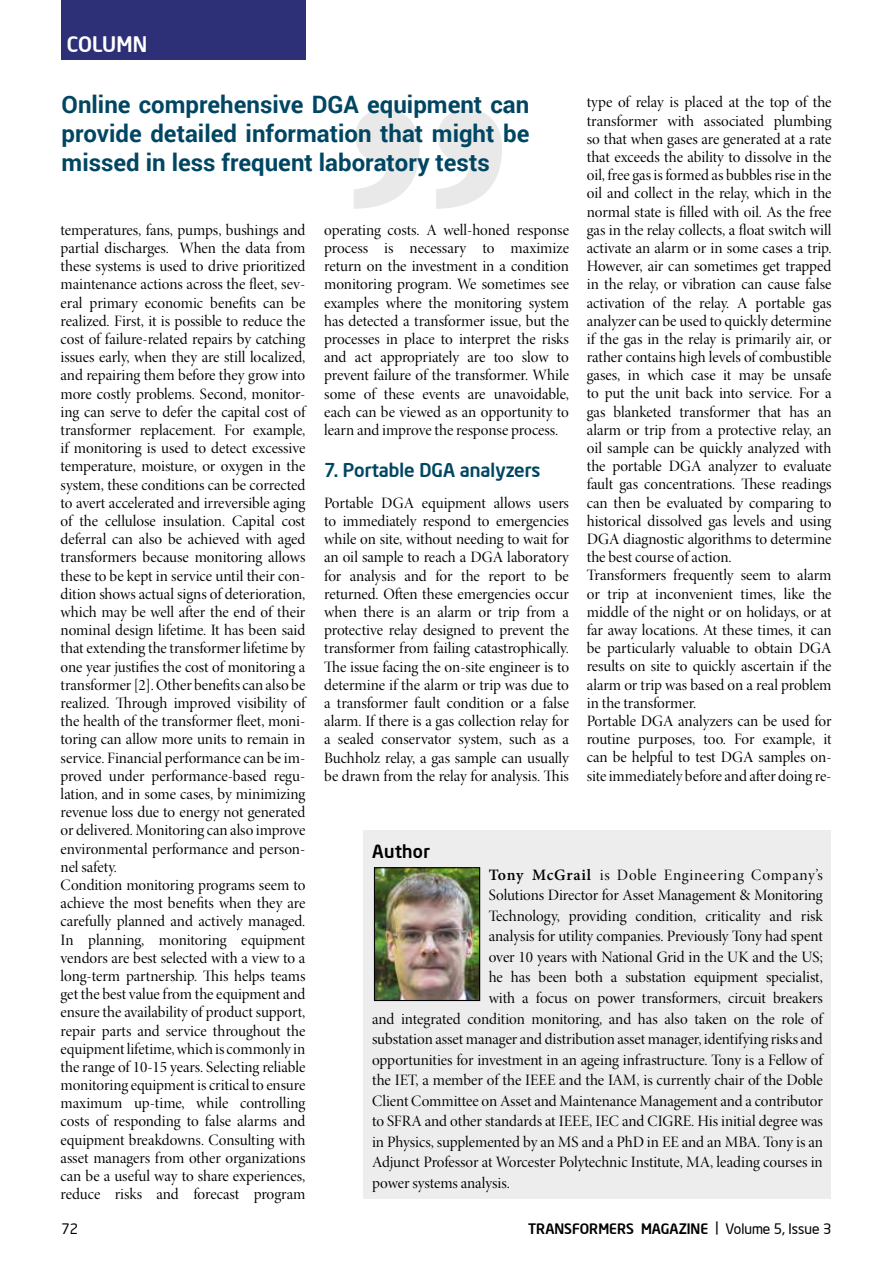
<style>
.page{position:relative;width:893px;height:1263px;background:#fff}
.page>*{position:absolute;margin:0;border:0;box-sizing:border-box;transform-origin:0 0}
.t1{font:700 24px/28.8px "Roboto";color:#004662;text-align:justify}
.t2{font:500 21px "Neo Sans Intel";letter-spacing:.01em;color:#fff}
.t3{font:500 18.75px "Neo Sans Intel";color:#004662}
.t4{font:500 18px "Neo Sans Intel";letter-spacing:.02em;color:#000}
.t5{font:15.9px/18.1px "Minion Pro Disp";letter-spacing:-.005em;color:#000}
.t6{font:15.9px "Minion Pro Disp";letter-spacing:.05em;color:#000}
.t7{font:500 14.25px "Neo Sans Intel";color:#000}
.t8{font:14.25px "Neo Sans Intel";color:#000}
.s1{font-family:"Minion Pro";font-weight:600}
.s2{font-weight:400}
</style>
<div class="page">
<svg style="left:354px;top:109px;width:148px;height:100px"></svg>
<div style="left:364px;top:831px;width:467px;height:368px;background:#ededed"></div>
<img style="left:376px;top:869px;width:102px;height:130px">
<div style="left:374px;top:867px;width:106px;height:134px;border:1px solid #000"></div>
<div style="left:62px;top:0;width:244px;height:60px;background:#2d3077"></div>
<h2 class="t2" style="left:67px;top:31px;width:82px">COLUMN</h2>
<h1 class="t1" style="left:62px;top:89px;width:469px">Online comprehensive DGA equipment can provide detailed information that might be missed in less frequent laboratory tests</h1>
<p class="t5" style="left:587px;top:94px;width:246px">type of relay is placed at the top of the transformer with associated plumbing so that when gases are generated at a rate that exceeds the ability to dissolve in the oil, free gas is formed as bubbles rise in the oil and collect in the relay, which in the normal state is filled with oil. As the free gas in the relay collects, a float switch will activate an alarm or in some cases a trip.<br>However, air can sometimes get trapped in the relay, or vibration can cause false activation of the relay. A portable gas analyzer can be used to quickly determine if the gas in the relay is primarily air, or rather contains high levels of combustible gases, in which case it may be unsafe to put the unit back into service. For a gas blanketed transformer that has an alarm or trip from a protective relay, an oil sample can be quickly analyzed with the portable DGA analyzer to evaluate fault gas concentrations. These readings can then be evaluated by comparing to historical dissolved gas levels and using DGA diagnostic algorithms to determine the best course of action.<br>Transformers frequently seem to alarm or trip at inconvenient times, like the middle of the night or on holidays, or at far away locations. At these times, it can be particularly valuable to obtain DGA results on site to quickly ascertain if the alarm or trip was based on a real problem in the transformer.<br>Portable DGA analyzers can be used for routine purposes, too. For example, it can be helpful to test DGA samples on&shy;site immediately before and after doing re-</p>
<p class="t5" style="left:61px;top:221px;width:246px">temperatures, fans, pumps, bushings and partial discharges. When the data from these systems is used to drive prioritized maintenance actions across the fleet, sev&shy;eral primary economic benefits can be realized. First, it is possible to reduce the cost of failure-related repairs by catching issues early, when they are still localized, and repairing them before they grow into more costly problems. Second, monitor&shy;ing can serve to defer the capital cost of transformer replacement. For example, if monitoring is used to detect excessive temperature, moisture, or oxygen in the system, these conditions can be corrected to avert accelerated and irreversible aging of the cellulose insulation. Capital cost deferral can also be achieved with aged transformers because monitoring allows these to be kept in service until their con&shy;dition shows actual signs of deterioration, which may be well after the end of their nominal design lifetime. It has been said that extending the transformer lifetime by one year justifies the cost of monitoring a transformer [2]. Other benefits can also be realized. Through improved visibility of the health of the transformer fleet, moni&shy;toring can allow more units to remain in service. Financial performance can be im&shy;proved under performance-based regu&shy;lation, and in some cases, by minimizing revenue loss due to energy not generated or delivered. Monitoring can also improve environmental performance and person&shy;nel safety.<br>Condition monitoring programs seem to achieve the most benefits when they are carefully planned and actively managed.<br>In planning, monitoring equipment vendors are best selected with a view to a long-term partnership. This helps teams get the best value from the equipment and ensure the availability of product support, repair parts and service throughout the equipment lifetime, which is commonly in the range of 10-15 years. Selecting reliable monitoring equipment is critical to ensure maximum up-time, while controlling costs of responding to false alarms and equipment breakdowns. Consulting with asset managers from other organizations can be a useful way to share experiences, reduce risks and forecast program</p>
<p class="t5" style="left:324px;top:221px;width:246px;text-align:justify">operating costs. A well-honed response process is necessary to maximize return on the investment in a condition monitoring program. We sometimes see examples where the monitoring system has detected a transformer issue, but the processes in place to interpret the risks and act appropriately are too slow to prevent failure of the transformer. While some of these events are unavoidable, each can be viewed as an opportunity to learn and improve the response process.</p>
<p class="t3" style="left:324px;top:459px;width:218px">7. Portable DGA analyzers</p>
<p class="t5" style="left:324px;top:494px;width:246px;text-align:justify">Portable DGA equipment allows users to immediately respond to emergencies while on site, without needing to wait for an oil sample to reach a DGA laboratory for analysis and for the report to be returned. Often these emergencies occur when there is an alarm or trip from a protective relay designed to prevent the transformer from failing catastrophically.<br>The issue facing the on-site engineer is to determine if the alarm or trip was due to a transformer fault condition or a false alarm. If there is a gas collection relay for a sealed conservator system, such as a Buchholz relay, a gas sample can usually be drawn from the relay for analysis. This</p>
<p class="t4" style="left:372px;top:840px;width:59px">Author</p>
<p class="t6" style="left:489px;top:865px;width:336px"><span class="s1">Tony McGrail</span> is Doble Engineering Company’s</p>
<p class="t5" style="left:489px;top:886px;width:336px">Solutions Director for Asset Management &amp; Monitoring</p>
<p class="t5" style="left:489px;top:907px;width:336px">Technology, providing condition, criticality and risk</p>
<p class="t5" style="left:489px;top:927px;width:336px">analysis for utility companies. Previously Tony had spent</p>
<p class="t5" style="left:489px;top:948px;width:336px">over 10 years with National Grid in the UK and the US;</p>
<p class="t5" style="left:489px;top:969px;width:336px">he has been both a substation equipment specialist,</p>
<p class="t5" style="left:489px;top:989px;width:336px">with a focus on power transformers, circuit breakers</p>
<p class="t5" style="left:372px;top:1010px;width:452px">and integrated condition monitoring, and has also taken on the role of</p>
<p class="t5" style="left:372px;top:1030px;width:452px">substation asset manager and distribution asset manager, identifying risks and</p>
<p class="t5" style="left:372px;top:1051px;width:452px">opportunities for investment in an ageing infrastructure. Tony is a Fellow of</p>
<p class="t5" style="left:372px;top:1071px;width:452px">the IET, a member of the IEEE and the IAM, is currently chair of the Doble</p>
<p class="t5" style="left:372px;top:1092px;width:452px">Client Committee on Asset and Maintenance Management and a contributor</p>
<p class="t5" style="left:372px;top:1112px;width:452px">to SFRA and other standards at IEEE, IEC and CIGRE. His initial degree was</p>
<p class="t5" style="left:372px;top:1133px;width:452px">in Physics, supplemented by an MS and a PhD in EE and an MBA. Tony is an</p>
<p class="t5" style="left:372px;top:1153px;width:452px">Adjunct Professor at Worcester Polytechnic Institute, MA, leading courses in</p>
<p class="t5" style="left:372px;top:1174px;width:139px">power systems analysis.</p>
<p class="t8" style="left:61px;top:1220px;width:18px">72</p>
<p class="t7" style="left:528px;top:1220px;width:305px">TRANSFORMERS MAGAZINE <span class="s2">| Volume 5, Issue 3</span></p>
</div>
